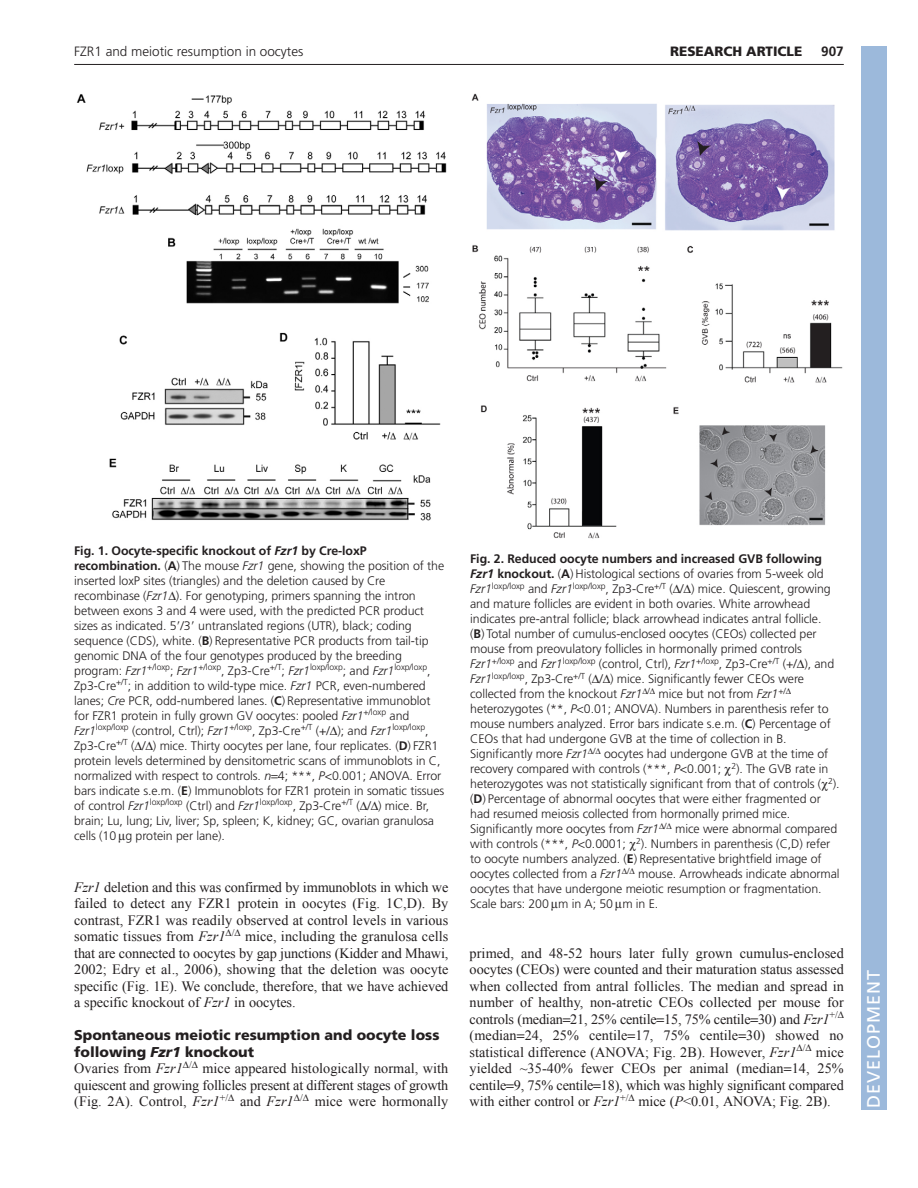
<style>
.page{position:relative;width:918px;height:1188px;background:#fff}
.page>*{position:absolute;margin:0;border:0;box-sizing:border-box;transform-origin:0 0}
.t1{font:18px "Frutiger LT Std";letter-spacing:.055em;color:#fff}
.t2{font:14.25px/16.5px "Times New Roman";letter-spacing:.005em;color:#231f20;text-align:justify}
.t3{font:900 14.25px/16.5px "Frutiger LT Std";color:#231f20}
.t4{font:300 13.5px "Frutiger LT Std";color:#231f20}
.t5{font:900 13.5px "Frutiger LT Std";color:#231f20}
.t6{font:700 13.5px "Frutiger LT Std";color:#231f20}
.t7{font:300 12.3px/15px "Frutiger LT Std";letter-spacing:-.005em;color:#231f20}
.t8{font:300 8.7px "Frutiger LT Std";letter-spacing:-.005em;color:#231f20}
.s1{font-weight:700}
.s2{font-weight:700;font-style:italic}
.s3{font-style:italic}
.s4{font-family:"Mathematical Pi One";font-weight:400}
.s5{font-size:12.3px}
.s6{font-style:italic;font-size:12.3px}
</style>
<div class="page">
<hr style="left:74px;top:64px;width:770px;height:1px;background:#231f20">
<img style="left:76px;top:94px;width:371px;height:427px">
<img style="left:471px;top:93px;width:372px;height:446px">
<div style="left:861px;top:46px;width:25px;height:1064px;background:#9cb9db"></div>
<p class="t4" style="left:74px;top:46px;width:231px">FZR1 and meiotic resumption in oocytes</p>
<p class="t5" style="left:670px;top:46px;width:134px">RESEARCH ARTICLE</p>
<p class="t6" style="left:821px;top:46px;width:24px">907</p>
<p class="t7" style="left:74px;top:544px;width:372px"><span class="s1">Fig. 1. Oocyte-specific knockout of</span> <span class="s2">Fzr1</span> <span class="s1">by Cre-loxP recombination.</span> (<span class="s1">A</span>) The mouse <span class="s3">Fzr1</span> gene, showing the position of the inserted loxP sites (triangles) and the deletion caused by Cre recombinase (<span class="s3">Fzr1</span> ). For genotyping, primers spanning the intron between exons 3 and 4 were used, with the predicted PCR product sizes as indicated. 5<span class="s4">-</span>/3<span class="s4">-</span> untranslated regions (UTR), black; coding sequence (CDS), white. (<span class="s1">B</span>) Representative PCR products from tail-tip genomic DNA of the four genotypes produced by the breeding</p>
<p class="t8" style="left:74px;top:664px;width:358px"><span class="s5">program:</span> <span class="s6">Fzr1</span>+/loxp<span class="s5">;</span> <span class="s6">Fzr1</span>+/loxp<span class="s5">, Zp3-Cre</span>+/T<span class="s5">;</span> <span class="s6">Fzr1</span>loxp/loxp<span class="s5">; and</span> <span class="s6">Fzr1</span>loxp/loxp<span class="s5">,</span></p>
<p class="t7" style="left:74px;top:679px;width:372px">Zp3-Cre<sup>+/T</sup>; in addition to wild-type mice. <span class="s3">Fzr1</span> PCR, even-numbered lanes; <span class="s3">Cre</span> PCR, odd-numbered lanes. (<span class="s1">C</span>) Representative immunoblot for FZR1 protein in fully grown GV oocytes: pooled <span class="s3">Fzr1</span><sup>+/loxp</sup> and <span class="s3">Fzr1</span><sup>loxp/loxp</sup> (control, Ctrl); <span class="s3">Fzr1</span><sup>+/loxp</sup>, Zp3-Cre<sup>+/T</sup> (+/ ); and <span class="s3">Fzr1</span><sup>loxp/loxp</sup>, Zp3-Cre<sup>+/T</sup> ( / ) mice. Thirty oocytes per lane, four replicates. (<span class="s1">D</span>) FZR1 protein levels determined by densitometric scans of immunoblots in C, normalized with respect to controls. <span class="s3">n</span> 4; ***, <span class="s3">P</span>&lt;0.001; ANOVA. Error bars indicate s.e.m. (<span class="s1">E</span>) Immunoblots for FZR1 protein in somatic tissues of control <span class="s3">Fzr1</span><sup>loxp/loxp</sup> (Ctrl) and <span class="s3">Fzr1</span><sup>loxp/loxp</sup>, Zp3-Cre<sup>+/T</sup> ( / ) mice. Br, brain; Lu, lung; Liv, liver; Sp, spleen; K, kidney; GC, ovarian granulosa cells (10 g protein per lane).</p>
<p class="t2" style="left:74px;top:879px;width:376px"><span class="s3">Fzr1</span> deletion and this was confirmed by immunoblots in which we failed to detect any FZR1 protein in oocytes (Fig. 1C,D). By contrast, FZR1 was readily observed at control levels in various somatic tissues from <span class="s3">Fzr1</span> <sup>/</sup> mice, including the granulosa cells that are connected to oocytes by gap junctions (Kidder and Mhawi, 2002; Edry et al., 2006), showing that the deletion was oocyte specific (Fig. 1E). We conclude, therefore, that we have achieved a specific knockout of <span class="s3">Fzr1</span> in oocytes.</p>
<p class="t3" style="left:74px;top:1028px;width:367px">Spontaneous meiotic resumption and oocyte loss following <span class="s3">Fzr1</span> knockout</p>
<p class="t2" style="left:74px;top:1060px;width:376px">Ovaries from <span class="s3">Fzr1</span> <sup>/</sup> mice appeared histologically normal, with quiescent and growing follicles present at different stages of growth (Fig. 2A). Control, <span class="s3">Fzr1</span><sup>+/</sup> and <span class="s3">Fzr1</span> <sup>/</sup> mice were hormonally</p>
<p class="t7" style="left:470px;top:552px;width:371px"><span class="s1">Fig. 2. Reduced oocyte numbers and increased GVB following </span><span class="s2">Fzr1</span> <span class="s1">knockout.</span> (<span class="s1">A</span>) Histological sections of ovaries from 5-week old <span class="s3">Fzr1</span><sup>loxp/loxp</sup> and <span class="s3">Fzr1</span><sup>loxp/loxp</sup>, Zp3-Cre<sup>+/T</sup> ( / ) mice. Quiescent, growing and mature follicles are evident in both ovaries. White arrowhead indicates pre-antral follicle; black arrowhead indicates antral follicle.<br>(<span class="s1">B</span>) Total number of cumulus-enclosed oocytes (CEOs) collected per mouse from preovulatory follicles in hormonally primed controls <span class="s3">Fzr1</span><sup>+/loxp</sup> and <span class="s3">Fzr1</span><sup>loxp/loxp</sup> (control, Ctrl), <span class="s3">Fzr1</span><sup>+/loxp</sup>, Zp3-Cre<sup>+/T</sup> (+/ ), and <span class="s3">Fzr1</span><sup>loxp/loxp</sup>, Zp3-Cre<sup>+/T</sup> ( / ) mice. Significantly fewer CEOs were collected from the knockout <span class="s3">Fzr1</span> <sup>/</sup> mice but not from <span class="s3">Fzr1</span><sup>+/ </sup>heterozygotes (**, <span class="s3">P</span>&lt;0.01; ANOVA). Numbers in parenthesis refer to mouse numbers analyzed. Error bars indicate s.e.m. (<span class="s1">C</span>) Percentage of CEOs that had undergone GVB at the time of collection in B.<br>Significantly more <span class="s3">Fzr1</span> <sup>/</sup> oocytes had undergone GVB at the time of recovery compared with controls (***, <span class="s3">P</span>&lt;0.001; <sup>2</sup>). The GVB rate in heterozygotes was not statistically significant from that of controls ( <sup>2</sup>). (<span class="s1">D</span>) Percentage of abnormal oocytes that were either fragmented or had resumed meiosis collected from hormonally primed mice.<br>Significantly more oocytes from <span class="s3">Fzr1</span> <sup>/</sup> mice were abnormal compared with controls (***, <span class="s3">P</span>&lt;0.0001; <sup>2</sup>). Numbers in parenthesis (C,D) refer to oocyte numbers analyzed. (<span class="s1">E</span>) Representative brightfield image of oocytes collected from a <span class="s3">Fzr1</span> <sup>/</sup> mouse. Arrowheads indicate abnormal oocytes that have undergone meiotic resumption or fragmentation.<br>Scale bars: 200 m in A; 50 m in E.</p>
<p class="t2" style="left:470px;top:945px;width:376px;text-align:left">primed, and 48-52 hours later fully grown cumulus-enclosed oocytes (CEOs) were counted and their maturation status assessed when collected from antral follicles. The median and spread in number of healthy, non-atretic CEOs collected per mouse for controls (median 21, 25% centile 15, 75% centile 30) and <span class="s3">Fzr1</span><sup>+/ </sup>(median 24, 25% centile 17, 75% centile 30) showed no statistical difference (ANOVA; Fig. 2B). However, <span class="s3">Fzr1</span> <sup>/</sup> mice yielded ~35-40% fewer CEOs per animal (median 14, 25% centile 9, 75% centile 18), which was highly significant compared with either control or <span class="s3">Fzr1</span><sup>+/</sup> mice (<span class="s3">P</span>&lt;0.01, ANOVA; Fig. 2B).</p>
<h1 class="t1" style="left:863px;top:1108px;width:140px;rotate:-90deg">DEVELOPMENT</h1>
</div>
